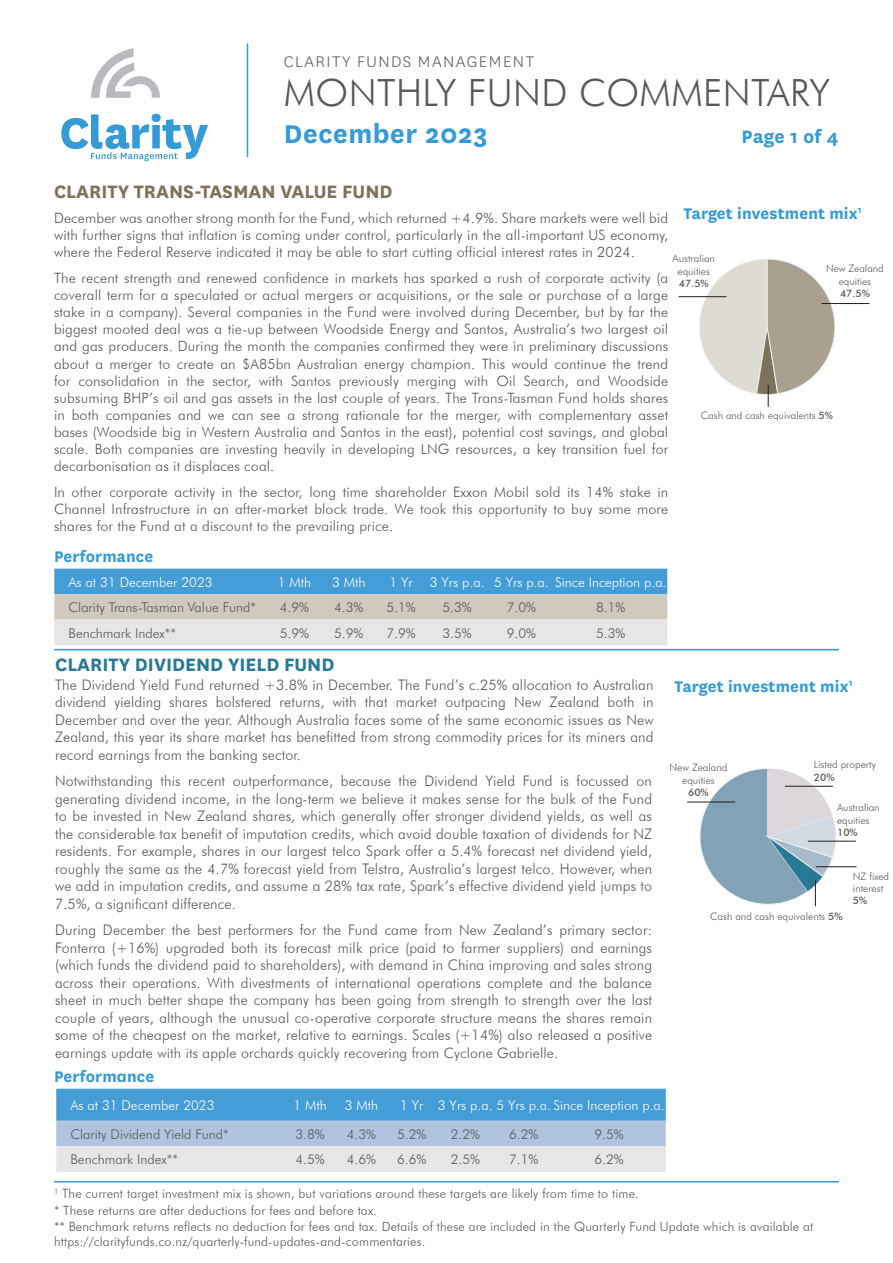
<style>
.page{position:relative;width:893px;height:1263px;background:#fff}
.page>*{position:absolute;margin:0;border:0;box-sizing:border-box;transform-origin:0 0}
.body_copy{font:300 37.5px "Futura BT";letter-spacing:.01em;color:#57585a}
.Sub_headlines{font:700 30px "National";letter-spacing:.02em;color:#359bd6}
.t1{font:700 21px "National";color:#7d725a}
.t2{font:700 21px "National";color:#277996}
.Sub_headlines-2{font:700 21px "National";color:#359bd6}
.t3{font:700 18px "National";letter-spacing:.01em;color:#359bd6}
.t4{font:300 18px "National";letter-spacing:.08em;color:#57585a}
.t5{font:300 14.55px/17.5px "Futura BT";letter-spacing:.01em;color:#575756;text-align:justify}
.t6{font:300 14.25px/17.1px "Futura BT";letter-spacing:.01em;color:#575756;text-align:justify}
.t7{font:300 13.5px "Futura BT";color:#58595b}
.t8{font:300 13.5px "Futura BT";color:#fff}
.t9{font:300 12.75px/15.3px "Futura BT";letter-spacing:.01em;color:#57585a}
.t10{font:300 10.35px/12.3px "Futura BT";color:#57585a}
.t11{font:300 10.2px/12.3px "Futura BT";color:#57585a;text-align:center}
.s1{font-weight:500}
.s2{font-size:14.55px}
</style>
<div class="page">
<hr style="left:54px;top:649px;width:785px;height:1px;background:#359bd6">
<svg style="left:91px;top:48px;width:69px;height:50px"></svg>
<svg style="left:61px;top:114px;width:147px;height:47px"></svg>
<hr style="left:247px;top:43px;width:1px;height:114px;background:#359bd6">
<hr style="left:678px;top:296px;width:48px;height:1px;background:#231f20">
<hr style="left:822px;top:303px;width:47px;height:1px;background:#231f20">
<svg style="left:694px;top:259px;width:141px;height:148px"></svg>
<hr style="left:687px;top:802px;width:48px;height:1px;background:#231f20">
<hr style="left:808px;top:841px;width:48px;height:1px;background:#231f20">
<hr style="left:816px;top:866px;width:40px;height:1px;background:#231f20">
<svg style="left:689px;top:768px;width:148px;height:139px"></svg>
<svg style="left:56px;top:1089px;width:610px;height:83px;background:#98bfde"></svg>
<svg style="left:54px;top:569px;width:613px;height:76px;background:#a9c4d4"></svg>
<hr style="left:54px;top:1181px;width:785px;height:1px;background:#359bd6">
<p class="t4" style="left:284px;top:50px;width:252px">CLARITY FUNDS MANAGEMENT</p>
<p class="body_copy" style="left:284px;top:70px;width:548px">MONTHLY FUND COMMENTARY</p>
<p class="Sub_headlines" style="left:284px;top:112px;width:206px">December 2023</p>
<p class="Sub_headlines-2" style="left:741px;top:121px;width:99px">Page 1 of 4</p>
<p class="t1" style="left:54px;top:176px;width:340px">CLARITY TRANS-TASMAN VALUE FUND</p>
<p class="t6" style="left:54px;top:209px;width:616px">December was another strong month for the Fund, which returned +4.9%. Share markets were well bid with further signs that inflation is coming under control, particularly in the all-important US economy, where the Federal Reserve indicated it may be able to start cutting official interest rates in 2024.</p>
<p class="t6" style="left:54px;top:269px;width:616px">The recent strength and renewed confidence in markets has sparked a rush of corporate activity (a coverall term for a speculated or actual mergers or acquisitions, or the sale or purchase of a large stake in a company). Several companies in the Fund were involved during December, but by far the biggest mooted deal was a tie-up between Woodside Energy and Santos, Australia’s two largest oil and gas producers. During the month the companies confirmed they were in preliminary discussions about a merger to create an $A85bn Australian energy champion. This would continue the trend for consolidation in the sector, with Santos previously merging with Oil Search, and Woodside subsuming BHP’s oil and gas assets in the last couple of years. The Trans-Tasman Fund holds shares in both companies and we can see a strong rationale for the merger, with complementary asset bases (Woodside big in Western Australia and Santos in the east), potential cost savings, and global scale. Both companies are investing heavily in developing LNG resources, a key transition fuel for decarbonisation as it displaces coal.</p>
<p class="t6" style="left:54px;top:483px;width:616px">In other corporate activity in the sector, long time shareholder Exxon Mobil sold its 14% stake in Channel Infrastructure in an after-market block trade. We took this opportunity to buy some more shares for the Fund at a discount to the prevailing price.</p>
<p class="t3" style="left:684px;top:200px;width:179px">Target investment mix<sup>1</sup></p>
<p class="t11" style="left:672px;top:252px;width:44px">Australian equities<br><span class="s1">47.5%</span></p>
<p class="t11" style="left:826px;top:263px;width:59px">New Zealand equities<br><span class="s1">47.5%</span></p>
<p class="t11" style="left:701px;top:409px;width:133px">Cash and cash equivalents <span class="s1">5%</span></p>
<p class="t3" style="left:54px;top:544px;width:101px">Performance</p>
<p class="t8" style="left:69px;top:573px;width:145px">As at 31 December 2023</p>
<p class="t8" style="left:278px;top:573px;width:35px">1 Mth</p>
<p class="t8" style="left:332px;top:573px;width:35px">3 Mth</p>
<p class="t8" style="left:389px;top:573px;width:25px">1 Yr</p>
<p class="t8" style="left:430px;top:573px;width:56px">3 Yrs p.a.</p>
<p class="t8" style="left:494px;top:573px;width:56px">5 Yrs p.a.</p>
<p class="t8" style="left:555px;top:573px;width:113px">Since Inception p.a.</p>
<p class="t7" style="left:69px;top:599px;width:189px">Clarity Trans-Tasman Value Fund*</p>
<p class="t7" style="left:280px;top:599px;width:31px">4.9%</p>
<p class="t7" style="left:334px;top:599px;width:31px">4.3%</p>
<p class="t7" style="left:386px;top:599px;width:31px">5.1%</p>
<p class="t7" style="left:443px;top:599px;width:31px">5.3%</p>
<p class="t7" style="left:507px;top:599px;width:31px">7.0%</p>
<p class="t7" style="left:596px;top:599px;width:31px">8.1%</p>
<p class="t7" style="left:69px;top:624px;width:109px">Benchmark Index**</p>
<p class="t7" style="left:280px;top:624px;width:31px">5.9%</p>
<p class="t7" style="left:334px;top:624px;width:31px">5.9%</p>
<p class="t7" style="left:386px;top:624px;width:31px">7.9%</p>
<p class="t7" style="left:443px;top:624px;width:31px">3.5%</p>
<p class="t7" style="left:507px;top:624px;width:31px">9.0%</p>
<p class="t7" style="left:596px;top:624px;width:31px">5.3%</p>
<p class="t2" style="left:55px;top:649px;width:281px">CLARITY DIVIDEND YIELD FUND</p>
<p class="t5" style="left:55px;top:676px;width:600px">The Dividend Yield Fund returned +3.8% in December. The Fund’s c.25% allocation to Australian dividend yielding shares bolstered returns, with that market outpacing New Zealand both in December and over the year. Although Australia faces some of the same economic issues as New Zealand, this year its share market has benefitted from strong commodity prices for its miners and record earnings from the banking sector.</p>
<p class="t5" style="left:55px;top:772px;width:599px">Notwithstanding this recent outperformance, because the Dividend Yield Fund is focussed on generating dividend income, in the long-term we believe it makes sense for the bulk of the Fund to be invested in New Zealand shares, which generally offer stronger dividend yields, as well as the considerable tax benefit of imputation credits, which avoid double taxation of dividends for NZ residents. For example, shares in our largest telco Spark offer a 5.4% forecast net dividend yield, roughly the same as the 4.7% forecast yield from Telstra, Australia’s largest telco. However, when we add in imputation credits, and assume a 28% tax rate, Spark’s effective dividend yield jumps to 7.5%, a significant difference.</p>
<p class="t5" style="left:55px;top:921px;width:599px">During December the best performers for the Fund came from New Zealand’s primary sector:<br>Fonterra (+16%) upgraded both its forecast milk price (paid to farmer suppliers) and earnings (which funds the dividend paid to shareholders), with demand in China improving and sales strong across their operations. With divestments of international operations complete and the balance sheet in much better shape the company has been going from strength to strength over the last couple of years, although the unusual co-operative corporate structure means the shares remain some of the cheapest on the market, relative to earnings. Scales (+14%) also released a positive</p>
<p class="t6" style="left:55px;top:1044px;width:505px"><span class="s2">earnings</span> update with its apple orchards quickly recovering from Cyclone Gabrielle.</p>
<p class="t3" style="left:54px;top:1063px;width:102px">Performance</p>
<p class="t3" style="left:674px;top:673px;width:179px">Target investment mix<sup>1</sup></p>
<p class="t10" style="left:670px;top:761px;width:59px;text-align:center">New Zealand equities<br><span class="s1">60%</span></p>
<p class="t10" style="left:814px;top:758px;width:63px">Listed property<br><span class="s1">20%</span></p>
<p class="t10" style="left:837px;top:801px;width:44px">Australian equities<br><span class="s1">10%</span></p>
<p class="t10" style="left:853px;top:869px;width:38px">NZ fixed interest<br><span class="s1">5%</span></p>
<p class="t10" style="left:710px;top:910px;width:134px">Cash and cash equivalents <span class="s1">5%</span></p>
<p class="t8" style="left:70px;top:1097px;width:145px">As at 31 December 2023</p>
<p class="t8" style="left:293px;top:1097px;width:35px">1 Mth</p>
<p class="t8" style="left:345px;top:1097px;width:35px">3 Mth</p>
<p class="t8" style="left:400px;top:1097px;width:25px">1 Yr</p>
<p class="t8" style="left:438px;top:1097px;width:228px">3 Yrs p.a. 5 Yrs p.a. Since Inception p.a.</p>
<p class="t7" style="left:70px;top:1126px;width:160px">Clarity Dividend Yield Fund*</p>
<p class="t7" style="left:295px;top:1126px;width:31px">3.8%</p>
<p class="t7" style="left:347px;top:1126px;width:31px">4.3%</p>
<p class="t7" style="left:397px;top:1126px;width:31px">5.2%</p>
<p class="t7" style="left:451px;top:1126px;width:31px">2.2%</p>
<p class="t7" style="left:509px;top:1126px;width:31px">6.2%</p>
<p class="t7" style="left:594px;top:1126px;width:31px">9.5%</p>
<p class="t7" style="left:70px;top:1151px;width:109px">Benchmark Index**</p>
<p class="t7" style="left:295px;top:1151px;width:31px">4.5%</p>
<p class="t7" style="left:347px;top:1151px;width:31px">4.6%</p>
<p class="t7" style="left:397px;top:1151px;width:31px">6.6%</p>
<p class="t7" style="left:451px;top:1151px;width:31px">2.5%</p>
<p class="t7" style="left:509px;top:1151px;width:31px">7.1%</p>
<p class="t7" style="left:594px;top:1151px;width:31px">6.2%</p>
<p class="t9" style="left:54px;top:1186px;width:586px"><sup>1</sup> The current target investment mix is shown, but variations around these targets are likely from time to time.</p>
<p class="t9" style="left:54px;top:1203px;width:324px">* These returns are after deductions for fees and before tax.</p>
<p class="t9" style="left:54px;top:1218px;width:761px">** Benchmark returns reflects no deduction for fees and tax. Details of these are included in the Quarterly Fund Update which is available at https://clarityfunds.co.nz/quarterly-fund-updates-and-commentaries.</p>
</div>
